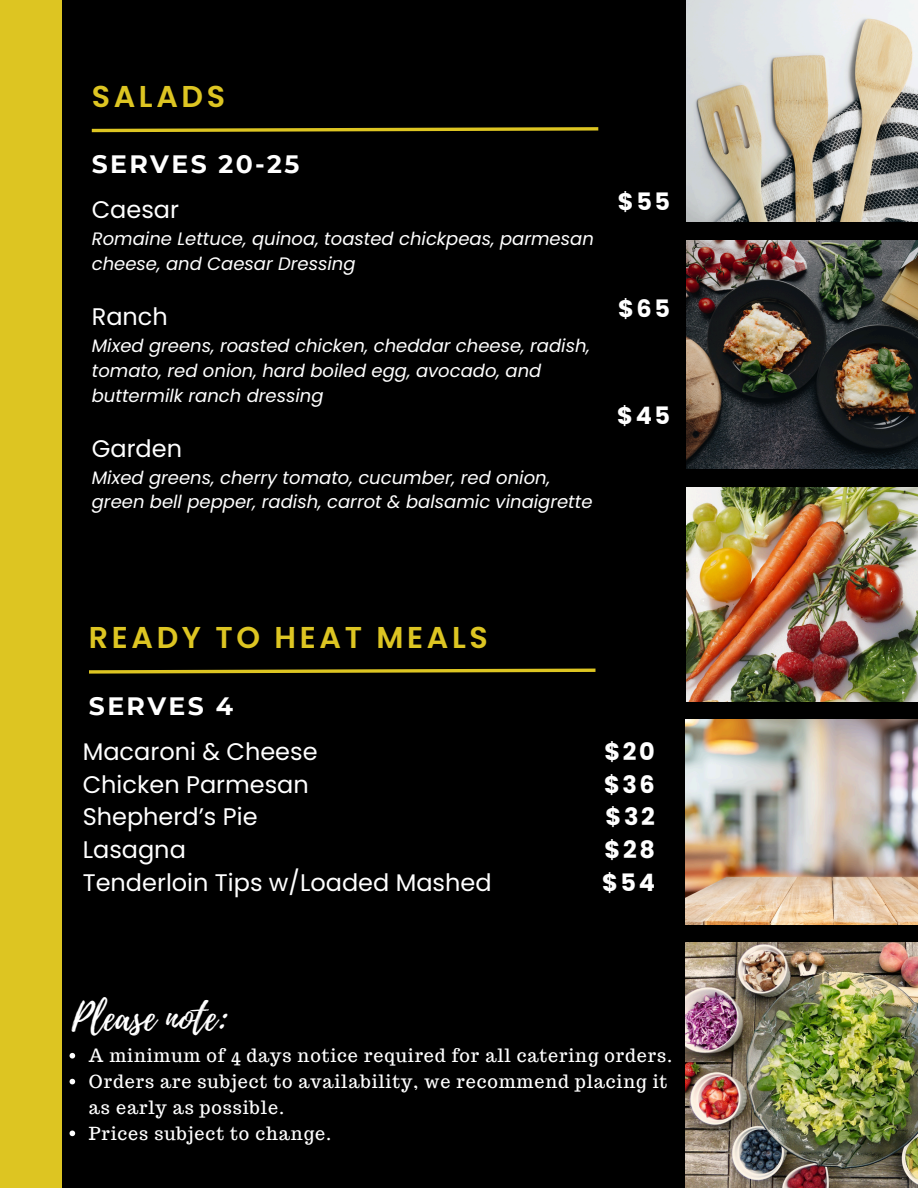
<style>
.page{position:relative;width:918px;height:1188px;background:#000}
.page>*{position:absolute;margin:0;border:0;box-sizing:border-box;transform-origin:0 0}
.t1{font:37.5px "Playlist Script";color:#fff}
.t2{font:600 30.15px "Poppins";letter-spacing:.12em;color:#ddc522}
.t3{font:700 25.05px "Montserrat";letter-spacing:.095em;color:#fff}
.t4{font:24px/32.7px "Poppins";color:#fff}
.t5{font:700 24px/32.7px "Poppins";letter-spacing:.11em;color:#fff;text-align:justify}
.t6{font:italic 18px/24.8px "Poppins";color:#fff}
.t7{font:18px/25.8px "Trocchi";letter-spacing:.05em;color:#fff}
</style>
<div class="page">
<svg style="left:89px;top:668px;width:507px;height:6px"></svg>
<svg style="left:91px;top:127px;width:508px;height:6px"></svg>
<div style="left:0;top:0;width:62px;height:1188px;background:#ddc522"></div>
<img style="left:686px;top:0;width:232px;height:222px">
<img style="left:686px;top:487px;width:232px;height:214px">
<img style="left:686px;top:942px;width:232px;height:246px">
<img style="left:686px;top:719px;width:232px;height:205px">
<img style="left:686px;top:241px;width:232px;height:227px">
<svg style="left:70px;top:1053px;width:5px;height:6px"></svg>
<svg style="left:70px;top:1079px;width:5px;height:5px"></svg>
<svg style="left:70px;top:1131px;width:5px;height:5px"></svg>
<p class="t2" style="left:92px;top:75px;width:135px">SALADS</p>
<p class="t3" style="left:92px;top:149px;width:209px">SERVES 20-25</p>
<p class="t4" style="left:92px;top:193px;width:89px">Caesar</p>
<h2 class="t6" style="left:92px;top:227px;width:504px">Romaine Lettuce, quinoa, toasted chickpeas, parmesan cheese, and Caesar Dressing</h2>
<h3 class="t4" style="left:92px;top:300px;width:78px">Ranch</h3>
<h5 class="t6" style="left:92px;top:333px;width:500px">Mixed greens, roasted chicken, cheddar cheese, radish, tomato, red onion, hard boiled egg, avocado, and buttermilk ranch dressing</h5>
<h4 class="t4" style="left:92px;top:432px;width:92px">Garden</h4>
<h1 class="t6" style="left:92px;top:465px;width:502px">Mixed greens, cherry tomato, cucumber, red onion, green bell pepper, radish, carrot &amp; balsamic vinaigrette</h1>
<p class="t5" style="left:618px;top:185px;width:54px">$55</p>
<p class="t5" style="left:618px;top:292px;width:53px">$65</p>
<p class="t5" style="left:617px;top:399px;width:54px">$45</p>
<p class="t2" style="left:89px;top:617px;width:400px">READY TO HEAT MEALS</p>
<p class="t3" style="left:89px;top:691px;width:146px">SERVES 4</p>
<p class="t4" style="left:83px;top:735px;width:410px">Macaroni &amp; Cheese<br>Chicken Parmesan<br>Shepherd’s Pie<br>Lasagna<br>Tenderloin Tips w/Loaded Mashed</p>
<p class="t5" style="left:602px;top:735px;width:54px">$20 $36 $32 $28 $54</p>
<p class="t1" style="left:72px;top:991px;width:158px">Please note:</p>
<p class="t7" style="left:89px;top:1042px;width:585px">A minimum of 4 days notice required for all catering orders.</p>
<p class="t7" style="left:89px;top:1068px;width:580px">Orders are subject to availability, we recommend placing it as early as possible.</p>
<p class="t7" style="left:89px;top:1120px;width:244px">Prices subject to change.</p>
</div>
